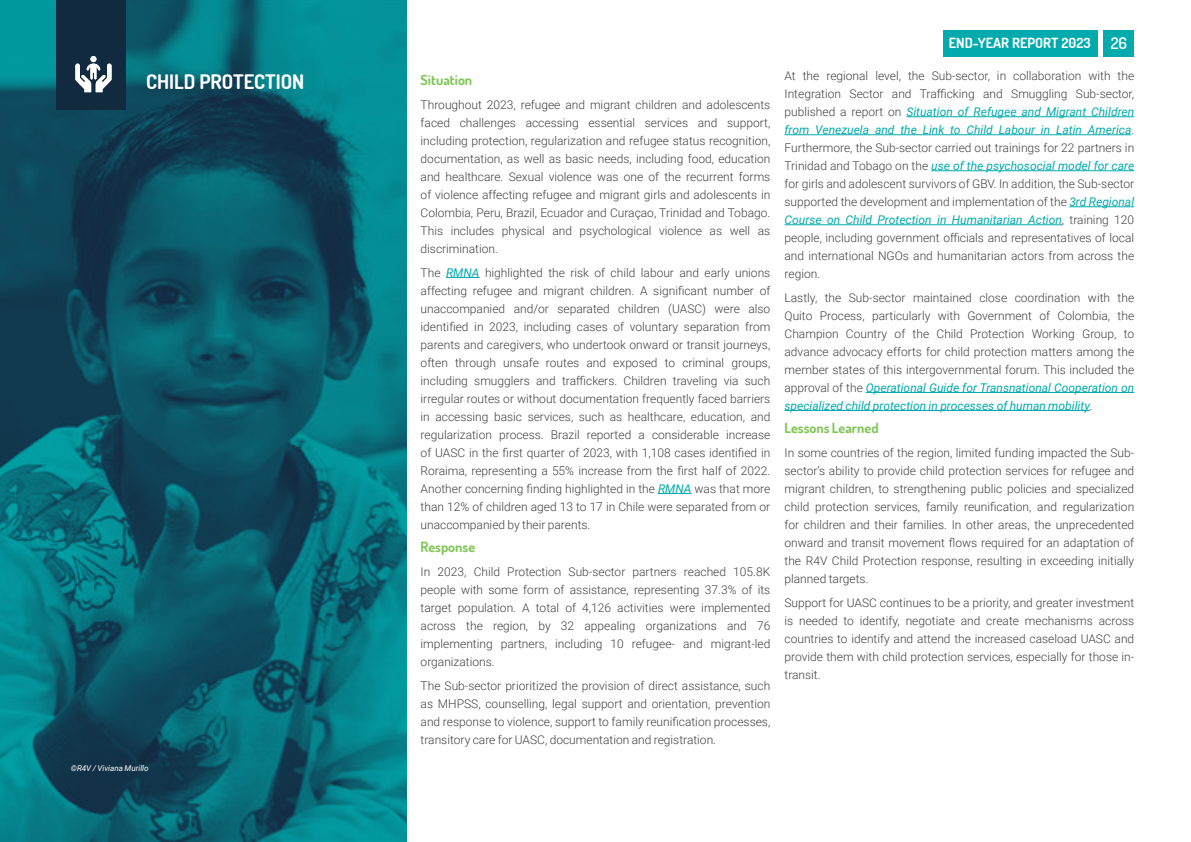
<style>
.page{position:relative;width:1191px;height:842px;background:#fff}
.page>*{position:absolute;margin:0;border:0;box-sizing:border-box;transform-origin:0 0}
.t1{font:700 20px "Dosis";color:#fff}
.t2{font:700 14px "Dosis";color:#80c557}
.t3{font:700 14px "Dosis";color:#fff}
.t4{font:300 12px/18px "Roboto";color:#414042;text-align:justify}
.t5{font:italic 8px "Roboto";color:#fff}
.s1{font-weight:400;font-style:italic;color:#00aaad}
.s2{font-weight:600;font-size:16px}
</style>
<div class="page">
<hr style="left:446px;top:277px;width:33px;height:1px;background:#00aaad">
<hr style="left:658px;top:493px;width:33px;height:1px;background:#00aaad">
<hr style="left:906px;top:116px;width:228px;height:1px;background:#00aaad">
<hr style="left:784px;top:134px;width:347px;height:1px;background:#00aaad">
<hr style="left:931px;top:170px;width:203px;height:1px;background:#00aaad">
<hr style="left:1069px;top:206px;width:65px;height:1px;background:#00aaad">
<hr style="left:784px;top:224px;width:278px;height:1px;background:#00aaad">
<hr style="left:866px;top:392px;width:268px;height:1px;background:#00aaad">
<hr style="left:784px;top:410px;width:306px;height:1px;background:#00aaad">
<div style="left:1103px;top:30px;width:31px;height:27px;background:#00aaad"></div>
<div style="left:943px;top:30px;width:154px;height:27px;background:#00aaad"></div>
<img style="left:0;top:0;width:406px;height:842px">
<div style="left:57px;top:0;width:69px;height:109px;background:#122a3f"></div>
<svg style="left:75px;top:56px;width:36px;height:36px"></svg>
<h1 class="t1" style="left:146px;top:68px;width:160px">CHILD PROTECTION</h1>
<p class="t5" style="left:71px;top:763px;width:79px">©R4V / Viviana Murillo</p>
<p class="t2" style="left:420px;top:71px;width:53px">Situation</p>
<p class="t4" style="left:420px;top:95px;width:351px">Throughout 2023, refugee and migrant children and adolescents faced challenges accessing essential services and support, including protection, regularization and refugee status recognition, documentation, as well as basic needs, including food, education and healthcare. Sexual violence was one of the recurrent forms of violence affecting refugee and migrant girls and adolescents in Colombia, Peru, Brazil, Ecuador and Curaçao, Trinidad and Tobago.<br>This includes physical and psychological violence as well as discrimination.</p>
<p class="t4" style="left:420px;top:263px;width:351px">The <span class="s1">RMNA</span> highlighted the risk of child labour and early unions affecting refugee and migrant children. A significant number of unaccompanied and/or separated children (UASC) were also identified in 2023, including cases of voluntary separation from parents and caregivers, who undertook onward or transit journeys, often through unsafe routes and exposed to criminal groups, including smugglers and traffickers. Children traveling via such irregular routes or without documentation frequently faced barriers in accessing basic services, such as healthcare, education, and regularization process. Brazil reported a considerable increase of UASC in the first quarter of 2023, with 1,108 cases identified in Roraima, representing a 55% increase from the first half of 2022.<br>Another concerning finding highlighted in the <span class="s1">RMNA</span> was that more than 12% of children aged 13 to 17 in Chile were separated from or unaccompanied by their parents.</p>
<p class="t2" style="left:420px;top:538px;width:56px">Response</p>
<p class="t4" style="left:420px;top:562px;width:351px">In 2023, Child Protection Sub-sector partners reached 105.8K people with some form of assistance, representing 37.3% of its target population. A total of 4,126 activities were implemented across the region, by 32 appealing organizations and 76 implementing partners, including 10 refugee- and migrant-led organizations.</p>
<p class="t4" style="left:420px;top:676px;width:351px">The Sub-sector prioritized the provision of direct assistance, such as MHPSS, counselling, legal support and orientation, prevention and response to violence, support to family reunification processes, transitory care for UASC, documentation and registration.</p>
<p class="t3" style="left:948px;top:34px;width:180px">END-YEAR REPORT 2023 <span class="s2">26</span></p>
<p class="t4" style="left:784px;top:66px;width:351px">At the regional level, the Sub-sector, in collaboration with the Integration Sector and Trafficking and Smuggling Sub-sector, published a report on <span class="s1">Situation of Refugee and Migrant Children from Venezuela and the Link to Child Labour in Latin America</span>.<br>Furthermore, the Sub-sector carried out trainings for 22 partners in Trinidad and Tobago on the <span class="s1">use of the psychosocial model for care </span>for girls and adolescent survivors of GBV. In addition, the Sub-sector supported the development and implementation of the <span class="s1">3rd Regional Course on Child Protection in Humanitarian Action</span>, training 120 people, including government officials and representatives of local and international NGOs and humanitarian actors from across the region.</p>
<p class="t4" style="left:784px;top:288px;width:351px">Lastly, the Sub-sector maintained close coordination with the Quito Process, particularly with Government of Colombia, the Champion Country of the Child Protection Working Group, to advance advocacy efforts for child protection matters among the member states of this intergovernmental forum. This included the approval of the <span class="s1">Operational Guide for Transnational Cooperation on specialized child protection in processes of human mobility</span>.</p>
<p class="t2" style="left:784px;top:419px;width:96px">Lessons Learned</p>
<p class="t4" style="left:784px;top:443px;width:351px">In some countries of the region, limited funding impacted the Sub&shy;sector’s ability to provide child protection services for refugee and migrant children, to strengthening public policies and specialized child protection services, family reunification, and regularization for children and their families. In other areas, the unprecedented onward and transit movement flows required for an adaptation of the R4V Child Protection response, resulting in exceeding initially planned targets.</p>
<p class="t4" style="left:784px;top:593px;width:351px">Support for UASC continues to be a priority, and greater investment is needed to identify, negotiate and create mechanisms across countries to identify and attend the increased caseload UASC and provide them with child protection services, especially for those in&shy;transit.</p>
</div>
